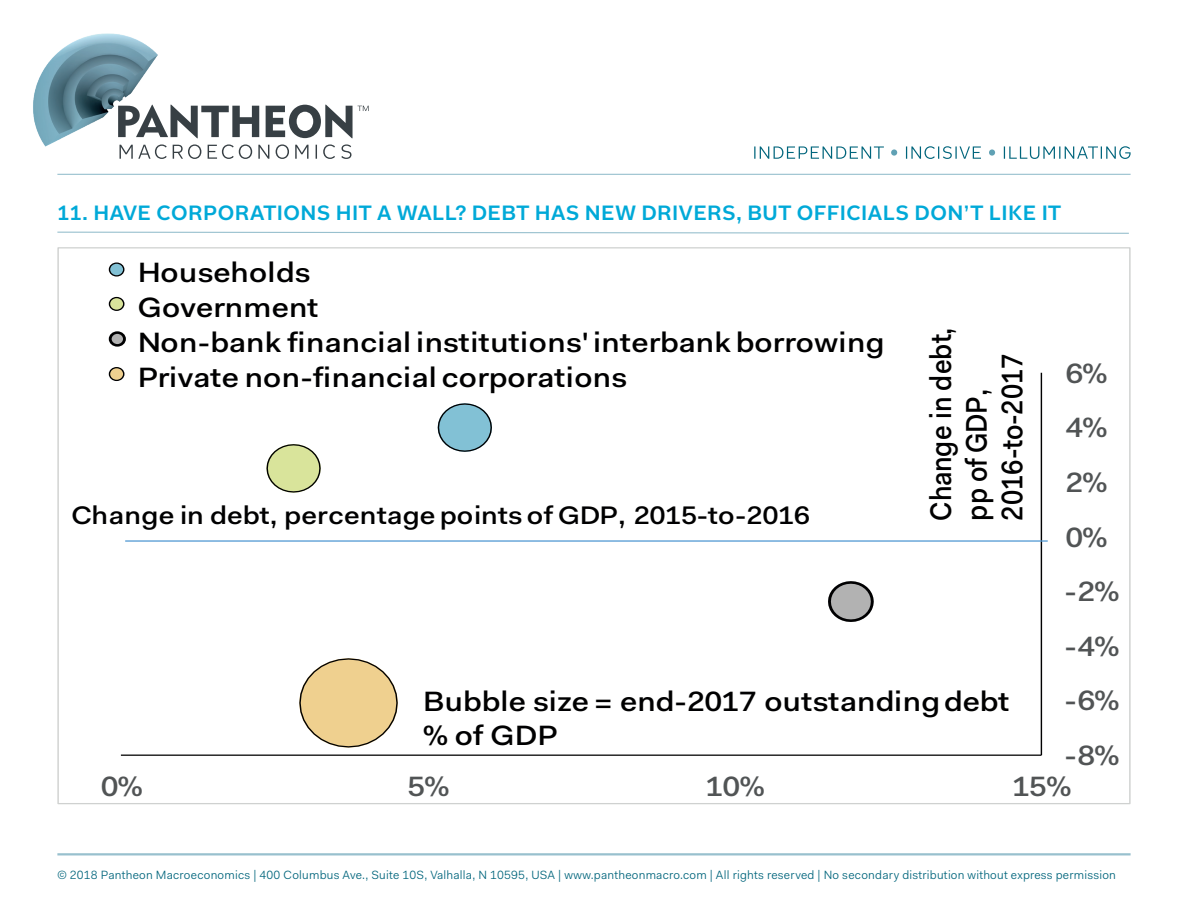
<style>
.page{position:relative;width:1188px;height:918px;background:#fff}
.page>*{position:absolute;margin:0;border:0;box-sizing:border-box;transform-origin:0 0}
.t1{font:500 30px/35.7px "Fakt Pro";color:#000001;scale:.89 1}
.t2{font:500 28.05px/35px "Fakt Pro";letter-spacing:.01em;color:#000001;scale:1.12 1}
.t3{font:500 28.05px "Fakt Pro";color:#515455;scale:1.12 1}
.t4{font:500 25.5px "Fakt Pro";letter-spacing:.005em;color:#000001;scale:1.12 1}
.t5{font:600 21px "Fakt Pro";letter-spacing:.02em;color:#00a9d8}
.t6{font:12px "Fakt Pro Blond";letter-spacing:.02em;color:#00657c}
</style>
<div class="page">
<hr style="left:57px;top:174px;width:1074px;height:1px;background:#98c0ce">
<hr style="left:57px;top:853px;width:1074px;height:2px;background:#98c0ce">
<svg style="left:1004px;top:146px;width:127px;height:13px"></svg>
<div style="left:989px;top:149px;width:6px;height:7px;background:#60a1b4;border-radius:50%"></div>
<svg style="left:906px;top:146px;width:75px;height:13px"></svg>
<div style="left:891px;top:149px;width:6px;height:7px;background:#60a1b4;border-radius:50%"></div>
<svg style="left:754px;top:146px;width:130px;height:13px"></svg>
<div style="left:57px;top:532px;width:515px;height:338px;background:#fff"></div>
<div style="left:616px;top:532px;width:515px;height:338px;background:#fff"></div>
<img style="left:33px;top:33px;width:165px;height:116px">
<svg style="left:120px;top:144px;width:231px;height:15px"></svg>
<svg style="left:118px;top:105px;width:251px;height:33px"></svg>
<hr style="left:1041px;top:373px;width:1px;height:382px;background:#000001">
<hr style="left:121px;top:755px;width:920px;height:1px;background:#000001">
<svg style="left:438px;top:403px;width:54px;height:49px"></svg>
<svg style="left:266px;top:444px;width:55px;height:49px"></svg>
<svg style="left:828px;top:581px;width:46px;height:41px"></svg>
<svg style="left:299px;top:658px;width:99px;height:90px"></svg>
<div style="left:109px;top:263px;width:15px;height:13px;background:#2392b6;border-radius:50%;opacity:.57"></div>
<div style="left:109px;top:262px;width:15px;height:15px;border:1px solid #000001;border-radius:50%"></div>
<div style="left:109px;top:298px;width:15px;height:12px;background:#b7cd41;border-radius:50%;opacity:.53"></div>
<div style="left:109px;top:297px;width:15px;height:14px;border:1px solid #000001;border-radius:50%"></div>
<div style="left:110px;top:333px;width:14px;height:12px;background:#b2b2b2;border-radius:50%"></div>
<div style="left:109px;top:331px;width:17px;height:16px;border:3px solid #000001;border-radius:50%"></div>
<div style="left:109px;top:368px;width:15px;height:12px;background:#e1a72b;border-radius:50%;opacity:.53"></div>
<div style="left:109px;top:367px;width:15px;height:14px;border:1px solid #000001;border-radius:50%"></div>
<hr style="left:125px;top:540px;width:923px;height:2px;background:#4f98d2">
<svg style="left:57px;top:231px;width:1072px;height:3px"></svg>
<h3 class="t5" style="left:57px;top:199px;width:1005px">11. HAVE CORPORATIONS HIT A WALL? DEBT HAS NEW DRIVERS, BUT OFFICIALS DON’T LIKE IT</h3>
<h2 class="t2" style="left:138px;top:254px;width:668px">Households<br>Government<br>Non-bank financial institutions' interbank borrowing<br>Private non-financial corporations</h2>
<h3 class="t4" style="left:72px;top:498px;width:661px">Change in debt, percentage points of GDP, 2015-to-2016</h3>
<h1 class="t1" style="left:923px;top:521px;width:219px;rotate:-90deg">Change in debt, pp of GDP,<br>2016-to-2017</h1>
<h2 class="t2" style="left:423px;top:685px;width:525px;line-height:33.2px">Bubble size = end-2017 outstanding debt % of GDP</h2>
<h2 class="t3" style="left:1066px;top:354px;width:39px">6%</h2>
<h2 class="t3" style="left:1066px;top:409px;width:39px">4%</h2>
<h2 class="t3" style="left:1066px;top:464px;width:39px">2%</h2>
<h2 class="t3" style="left:1066px;top:518px;width:39px">0%</h2>
<h2 class="t3" style="left:1065px;top:573px;width:50px">-2%</h2>
<h2 class="t3" style="left:1065px;top:627px;width:50px">-4%</h2>
<h2 class="t3" style="left:1065px;top:682px;width:50px">-6%</h2>
<h2 class="t3" style="left:1065px;top:737px;width:50px">-8%</h2>
<h2 class="t3" style="left:101px;top:767px;width:39px">0%</h2>
<h2 class="t3" style="left:407px;top:767px;width:39px">5%</h2>
<h2 class="t3" style="left:705px;top:767px;width:54px">10%</h2>
<h2 class="t3" style="left:1012px;top:767px;width:54px">15%</h2>
<p class="t6" style="left:57px;top:866px;width:1060px">© 2018 Pantheon Macroeconomics | 400 Columbus Ave., Suite 10S, Valhalla, N 10595, USA | www.pantheonmacro.com | All rights reserved | No secondary distribution without express permission</p>
</div>
